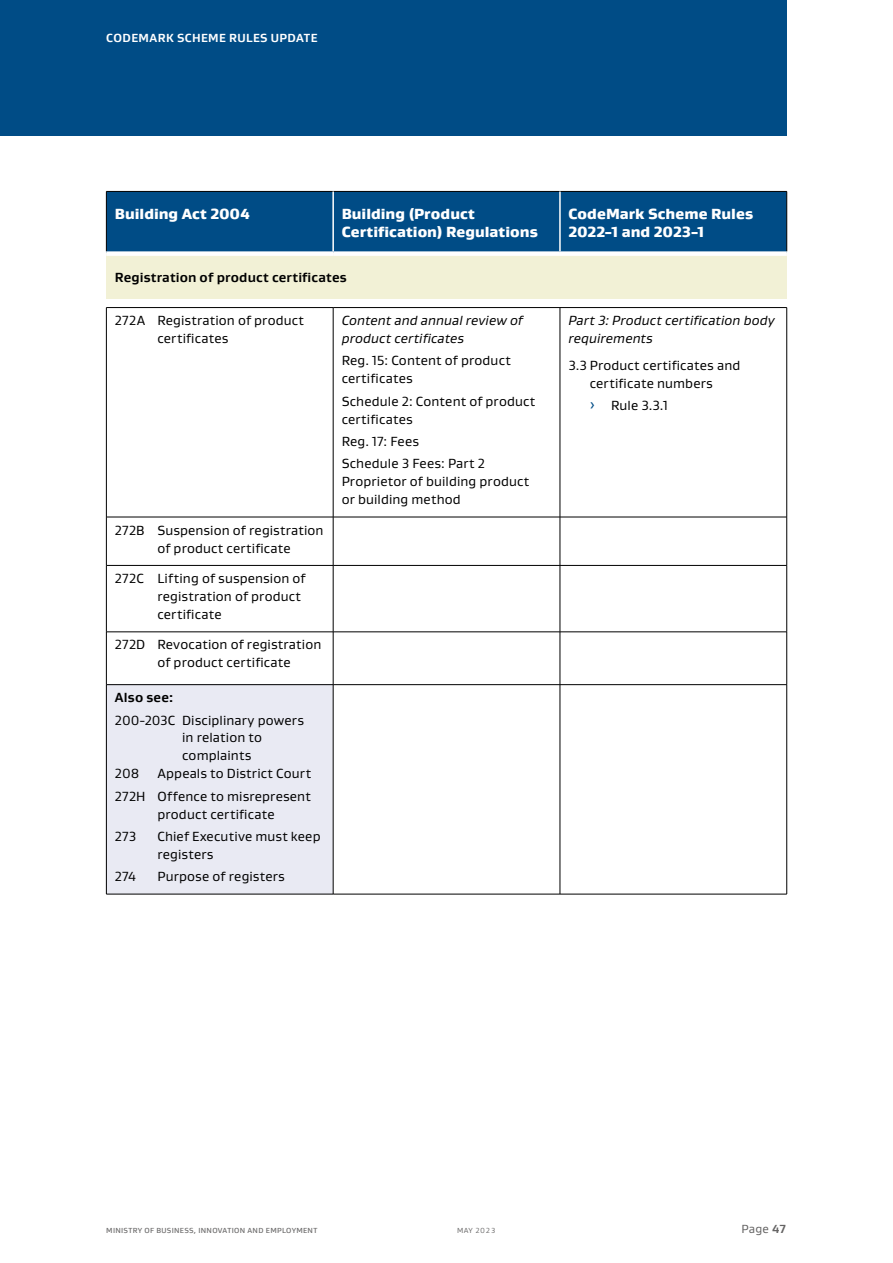
<style>
.page{position:relative;width:893px;height:1263px;background:#fff}
.page>*{position:absolute;margin:0;border:0;box-sizing:border-box;transform-origin:0 0}
.t1{font:900 15px/18px "Gustan";color:#fff}
.t2{font:13.5px/18px "Gustan";letter-spacing:.01em;color:#000}
.t3{font:italic 13.5px/18px "Gustan";letter-spacing:.005em;color:#000}
.t4{font:700 13.5px "Gustan";letter-spacing:.01em;color:#000}
.t5{font:700 12px "Gustan";letter-spacing:.03em;color:#fff}
.t6{font:12px "Gustan";color:#646363}
.t7{font:500 7.5px "Gustan";letter-spacing:.04em;color:#706f6f}
.t8{font:7.5px "Gustan";letter-spacing:.04em;color:#706f6f}
.s1{font-weight:700}
</style>
<div class="page">
<div style="left:0;top:0;width:787px;height:136px;background:#004c86"></div>
<div style="left:107px;top:192px;width:679px;height:59px;background:#004c86"></div>
<div style="left:106px;top:254px;width:681px;height:45px;background:#f2f1d6"></div>
<div style="left:106px;top:685px;width:227px;height:209px;background:#e9eaf3"></div>
<hr style="left:106px;top:191px;width:227px;height:1px;background:#000">
<hr style="left:106px;top:191px;width:1px;height:60px;background:#000">
<hr style="left:333px;top:191px;width:227px;height:1px;background:#000">
<hr style="left:560px;top:191px;width:227px;height:1px;background:#000">
<hr style="left:786px;top:191px;width:1px;height:60px;background:#000">
<hr style="left:106px;top:307px;width:227px;height:1px;background:#000">
<hr style="left:106px;top:308px;width:1px;height:209px;background:#000">
<hr style="left:333px;top:307px;width:227px;height:1px;background:#000">
<hr style="left:333px;top:308px;width:1px;height:209px;background:#000">
<hr style="left:560px;top:307px;width:227px;height:1px;background:#000">
<hr style="left:560px;top:308px;width:1px;height:209px;background:#000">
<hr style="left:786px;top:308px;width:1px;height:209px;background:#000">
<hr style="left:106px;top:517px;width:227px;height:1px;background:#000">
<hr style="left:106px;top:517px;width:1px;height:48px;background:#000">
<hr style="left:333px;top:517px;width:227px;height:1px;background:#000">
<hr style="left:333px;top:517px;width:1px;height:48px;background:#000">
<hr style="left:560px;top:517px;width:227px;height:1px;background:#000">
<hr style="left:560px;top:517px;width:1px;height:48px;background:#000">
<hr style="left:786px;top:517px;width:1px;height:48px;background:#000">
<hr style="left:106px;top:565px;width:227px;height:1px;background:#000">
<hr style="left:106px;top:565px;width:1px;height:67px;background:#000">
<hr style="left:333px;top:565px;width:227px;height:1px;background:#000">
<hr style="left:333px;top:565px;width:1px;height:67px;background:#000">
<hr style="left:560px;top:565px;width:227px;height:1px;background:#000">
<hr style="left:560px;top:565px;width:1px;height:67px;background:#000">
<hr style="left:786px;top:565px;width:1px;height:67px;background:#000">
<hr style="left:106px;top:632px;width:227px;height:1px;background:#000">
<hr style="left:106px;top:632px;width:1px;height:52px;background:#000">
<hr style="left:333px;top:632px;width:227px;height:1px;background:#000">
<hr style="left:333px;top:632px;width:1px;height:52px;background:#000">
<hr style="left:560px;top:632px;width:227px;height:1px;background:#000">
<hr style="left:560px;top:632px;width:1px;height:52px;background:#000">
<hr style="left:786px;top:632px;width:1px;height:52px;background:#000">
<hr style="left:106px;top:684px;width:227px;height:1px;background:#000">
<hr style="left:106px;top:685px;width:1px;height:209px;background:#000">
<hr style="left:333px;top:684px;width:227px;height:1px;background:#000">
<hr style="left:333px;top:685px;width:1px;height:209px;background:#000">
<hr style="left:560px;top:684px;width:227px;height:1px;background:#000">
<hr style="left:560px;top:685px;width:1px;height:209px;background:#000">
<hr style="left:786px;top:685px;width:1px;height:209px;background:#000">
<hr style="left:106px;top:894px;width:227px;height:1px;background:#000">
<hr style="left:333px;top:894px;width:227px;height:1px;background:#000">
<hr style="left:560px;top:894px;width:227px;height:1px;background:#000">
<hr style="left:332px;top:191px;width:2px;height:60px;background:#fff">
<hr style="left:559px;top:191px;width:2px;height:60px;background:#fff">
<div style="left:106px;top:251px;width:227px;height:5px;background:#fff"></div>
<div style="left:333px;top:251px;width:227px;height:5px;background:#fff"></div>
<div style="left:560px;top:251px;width:227px;height:5px;background:#fff"></div>
<p class="t5" style="left:106px;top:30px;width:213px">CODEMARK SCHEME RULES UPDATE</p>
<p class="t1" style="left:115px;top:204px;width:136px">Building Act 2004</p>
<p class="t1" style="left:342px;top:204px;width:198px">Building (Product<br>Certification) Regulations</p>
<p class="t1" style="left:568px;top:204px;width:186px">CodeMark Scheme Rules<br>2022-1 and 2023-1</p>
<p class="t4" style="left:115px;top:268px;width:233px">Registration of product certificates</p>
<p class="t2" style="left:157px;top:311px;width:148px;text-indent:-43px">272A Registration of product certificates</p>
<p class="t3" style="left:342px;top:311px;width:183px">Content and annual review of product certificates</p>
<p class="t2" style="left:342px;top:351px;width:171px">Reg. 15: Content of product certificates</p>
<p class="t2" style="left:342px;top:392px;width:195px">Schedule 2: Content of product certificates</p>
<p class="t2" style="left:342px;top:430px;width:145px;line-height:22.2px">Reg. 17: Fees<br>Schedule 3 Fees: Part 2</p>
<p class="t2" style="left:342px;top:472px;width:189px">Proprietor of building product or building method</p>
<p class="t3" style="left:568px;top:311px;width:208px">Part 3: Product certification body requirements</p>
<p class="t2" style="left:568px;top:356px;width:173px;text-align:center">3.3 Product certificates and certificate numbers</p>
<p class="t2" style="left:611px;top:396px;width:58px">Rule 3.3.1</p>
<p class="t2" style="left:157px;top:521px;width:168px;text-indent:-43px">272B Suspension of registration of product certificate</p>
<p class="t2" style="left:157px;top:569px;width:150px;text-indent:-43px">272C Lifting of suspension of registration of product certificate</p>
<p class="t2" style="left:157px;top:635px;width:165px;text-indent:-43px">272D Revocation of registration of product certificate</p>
<p class="t4" style="left:115px;top:689px;width:60px">Also see:</p>
<p class="t2" style="left:115px;top:710px;width:191px">200-203C Disciplinary powers</p>
<p class="t2" style="left:182px;top:728px;width:81px">in relation to</p>
<p class="t2" style="left:182px;top:746px;width:71px">complaints</p>
<p class="t2" style="left:115px;top:764px;width:26px">208</p>
<p class="t2" style="left:115px;top:762px;width:198px;line-height:22.2px;text-align:right">Appeals to District Court<br>272H Offence to misrepresent</p>
<p class="t2" style="left:157px;top:805px;width:119px">product certificate</p>
<p class="t2" style="left:115px;top:827px;width:23px">273</p>
<p class="t2" style="left:157px;top:827px;width:165px">Chief Executive must keep registers</p>
<p class="t2" style="left:115px;top:867px;width:23px">274</p>
<p class="t2" style="left:157px;top:867px;width:129px">Purpose of registers</p>
<p class="t7" style="left:106px;top:1225px;width:212px">MINISTRY OF BUSINESS, INNOVATION AND EMPLOYMENT</p>
<p class="t8" style="left:457px;top:1225px;width:40px">MAY 2023</p>
<p class="t6" style="left:741px;top:1221px;width:47px">Page <span class="s1">47</span></p>
</div>
